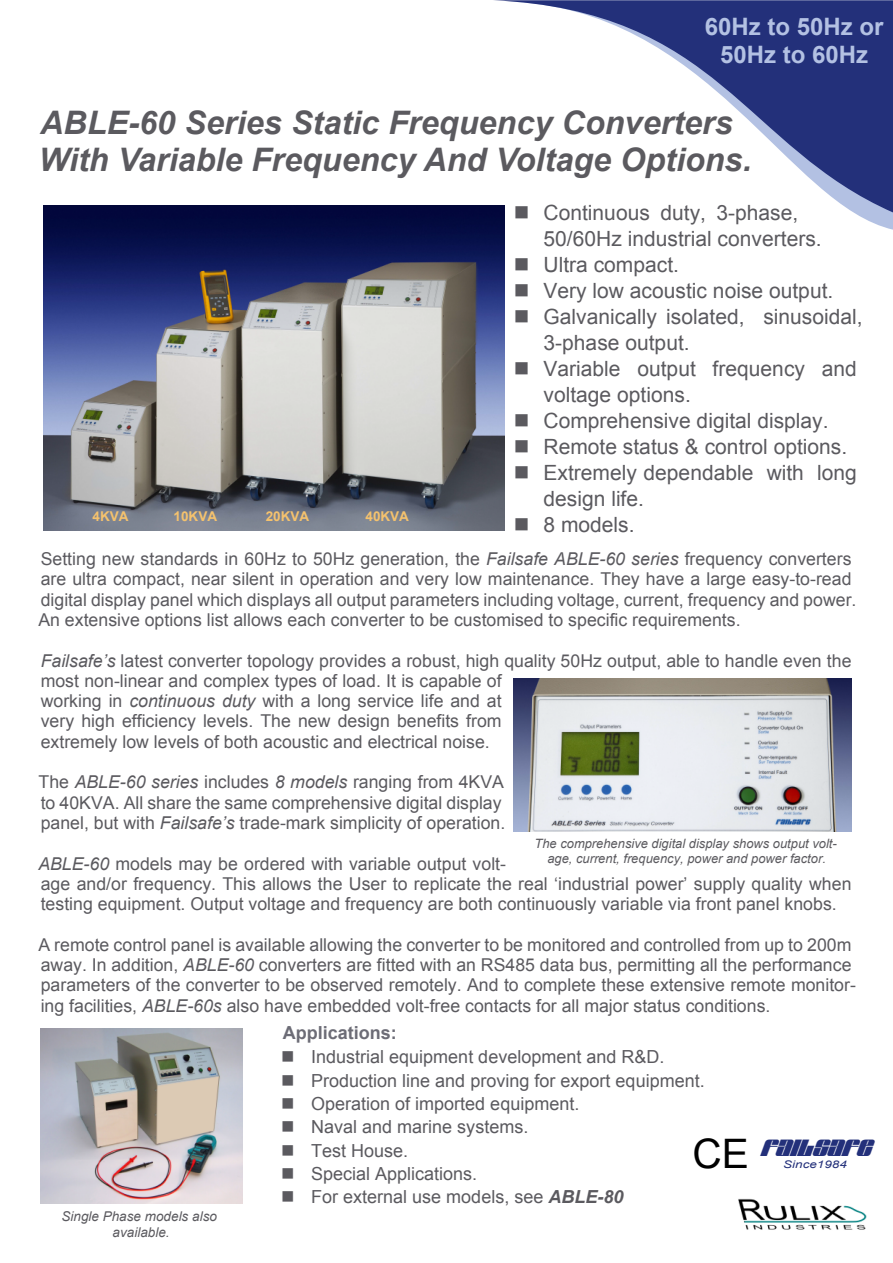
<style>
.page{position:relative;width:893px;height:1263px;background:#fff}
.page>*{position:absolute;margin:0;border:0;box-sizing:border-box;transform-origin:0 0}
.t1{font:40.65px "Arial";color:#000}
.t2{font:italic 700 32.4px/37.2px "Arial";color:#5b5a5f}
.t3{font:700 24px/27.5px "Arial";color:#b3c1e3;text-align:center}
.t4{font:21px/26px "Arial";color:#5b5a5f}
.t5{font:21px "Greyhound SF";color:#23307a}
.t6{font:18px "Arial";color:#5b5a5f}
.t7{font:700 18px "Arial";color:#6c6c76}
.t8{font:17.7px/20.2px "Arial";color:#5b5a5f}
.t9{font:italic 13.5px/15.5px "Arial";color:#5b5a5f;text-align:center}
.t10{font:700 13.5px "Arial";color:#f5c26d}
.t11{font:italic 12.9px/14.9px "Arial";color:#5b5a5f;text-align:center}
.t12{font:italic 10.5px "Arial";color:#23307a;scale:1.28 1}
.s1{font-style:italic}
.s2{font-weight:700;font-style:italic}
</style>
<div class="page">
<svg style="left:855px;top:213px;width:38px;height:17px"></svg>
<svg style="left:494px;top:0;width:399px;height:213px"></svg>
<img style="left:44px;top:205px;width:460px;height:325px">
<img style="left:513px;top:678px;width:339px;height:154px">
<img style="left:41px;top:1028px;width:202px;height:176px">
<img style="left:738px;top:1198px;width:129px;height:32px">
<h3 class="t3" style="left:705px;top:15px;width:180px">60Hz to 50Hz or<br>50Hz to 60Hz</h3>
<h2 class="t2" style="left:39px;top:107px;width:714px">ABLE-60 Series Static Frequency Converters<br>With Variable Frequency And Voltage Options.</h2>
<p class="t4" style="left:543px;top:201px;width:280px;text-indent:-30px">■ Continuous duty, 3-phase,<br>50/60Hz industrial converters.</p>
<p class="t4" style="left:514px;top:253px;width:167px">■ Ultra compact.</p>
<p class="t4" style="left:514px;top:279px;width:321px">■ Very low acoustic noise output.</p>
<p class="t4" style="left:543px;top:305px;width:321px;text-indent:-30px">■ Galvanically isolated, sinusoidal,<br>3-phase output.</p>
<p class="t4" style="left:543px;top:357px;width:315px;text-indent:-30px">■ Variable output frequency and voltage options.</p>
<p class="t4" style="left:514px;top:409px;width:316px">■ Comprehensive digital display.</p>
<p class="t4" style="left:514px;top:435px;width:335px">■ Remote status &amp; control options.</p>
<p class="t4" style="left:543px;top:461px;width:315px;text-indent:-30px">■ Extremely dependable with long design life.</p>
<p class="t4" style="left:514px;top:513px;width:122px">■ 8 models.</p>
<p class="t10" style="left:93px;top:511px;width:38px">4KVA</p>
<p class="t10" style="left:174px;top:511px;width:45px">10KVA</p>
<p class="t10" style="left:266px;top:511px;width:45px">20KVA</p>
<p class="t10" style="left:365px;top:511px;width:45px">40KVA</p>
<p class="t8" style="left:38px;top:550px;width:820px">Setting new standards in 60Hz to 50Hz generation, the <span class="s1">Failsafe ABLE-60 series</span> frequency converters are ultra compact, near silent in operation and very low maintenance. They have a large easy-to-read digital display panel which displays all output parameters including voltage, current, frequency and power.<br>An extensive options list allows each converter to be customised to specific requirements.</p>
<p class="t8" style="left:41px;top:652px;width:812px"><span class="s1">Failsafe’s</span> latest converter topology provides a robust, high quality 50Hz output, able to handle even the most non-linear and complex types of load. It is capable of<br>working in <span class="s1">continuous duty</span> with a long service life and at<br>very high efficiency levels. The new design benefits from<br>extremely low levels of both acoustic and electrical noise.</p>
<p class="t8" style="left:39px;top:774px;width:468px">The <span class="s1">ABLE-60 series</span> includes <span class="s1">8 models</span> ranging from 4KVA to 40KVA. All share the same comprehensive digital display panel, but with <span class="s1">Failsafe’s</span> trade-mark simplicity of operation.</p>
<p class="t8" style="left:38px;top:855px;width:815px"><span class="s1">ABLE-60</span> models may be ordered with variable output volt-<br>age and/or frequency. This allows the User to replicate the real ‘industrial power’ supply quality when testing equipment. Output voltage and frequency are both continuously variable via front panel knobs.</p>
<p class="t8" style="left:38px;top:936px;width:819px">A remote control panel is available allowing the converter to be monitored and controlled from up to 200m away. In addition, <span class="s1">ABLE-60</span> converters are fitted with an RS485 data bus, permitting all the performance parameters of the converter to be observed remotely. And to complete these extensive remote monitor&shy;ing facilities, <span class="s1">ABLE-60s</span> also have embedded volt-free contacts for all major status conditions.</p>
<p class="t11" style="left:535px;top:837px;width:304px">The comprehensive digital display shows output volt&shy;age, current, frequency, power and power factor.</p>
<p class="t9" style="left:61px;top:1210px;width:157px">Single Phase models also available.</p>
<p class="t7" style="left:283px;top:1026px;width:116px">Applications:</p>
<p class="t6" style="left:281px;top:1050px;width:385px">■ Industrial equipment development and R&amp;D.</p>
<p class="t6" style="left:281px;top:1073px;width:425px">■ Production line and proving for export equipment.</p>
<p class="t6" style="left:281px;top:1097px;width:300px">■ Operation of imported equipment.</p>
<p class="t6" style="left:281px;top:1120px;width:249px">■ Naval and marine systems.</p>
<p class="t6" style="left:281px;top:1143px;width:128px">■ Test House.</p>
<p class="t6" style="left:281px;top:1167px;width:197px">■ Special Applications.</p>
<p class="t6" style="left:281px;top:1190px;width:344px">■ For external use models, see <span class="s2">ABLE-80</span></p>
<h1 class="t1" style="left:692px;top:1138px;width:58px">CE</h1>
<p class="t5" style="left:760px;top:1135px;width:112px">FAILSAFE</p>
<p class="t12" style="left:783px;top:1161px;width:51px">Since1984</p>
</div>
